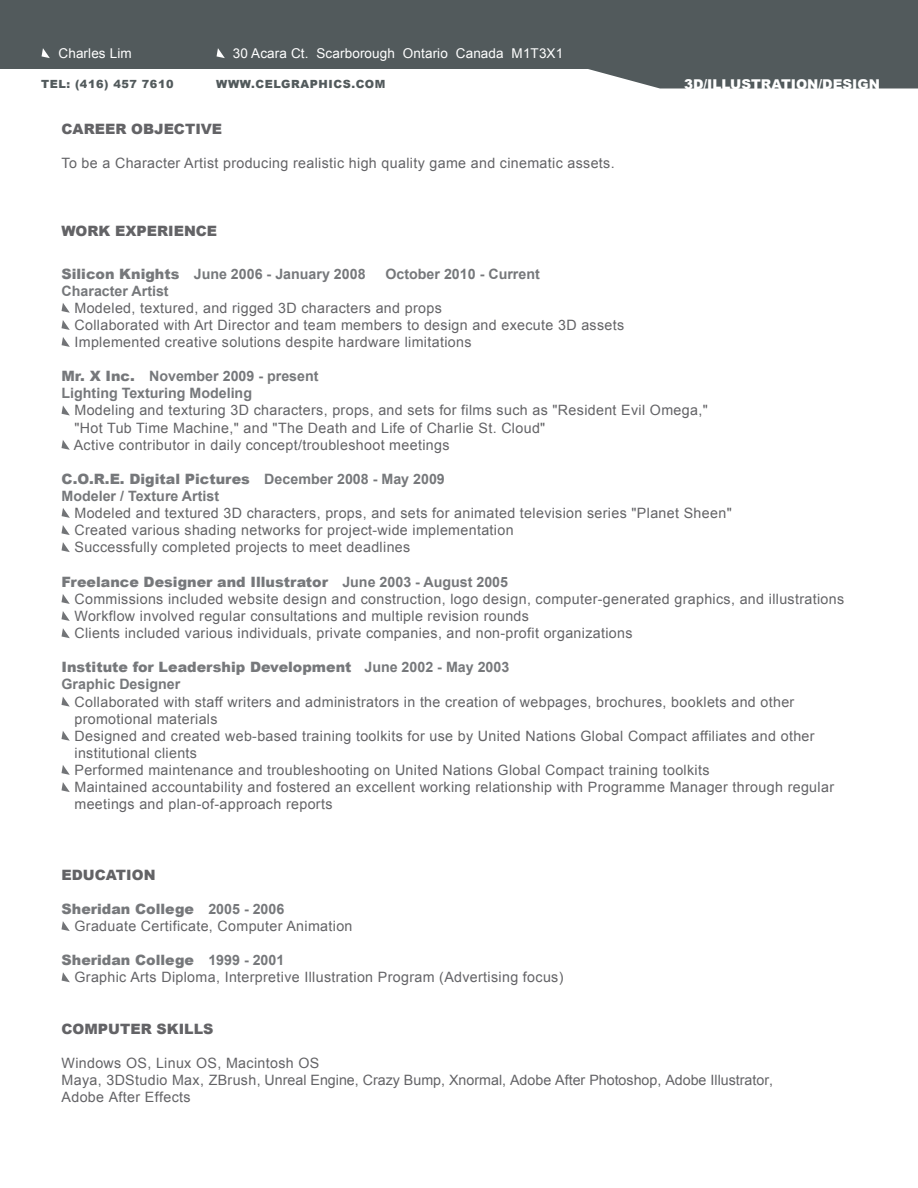
<style>
.page{position:relative;width:918px;height:1188px;background:#fff}
.page>*{position:absolute;margin:0;border:0;box-sizing:border-box;transform-origin:0 0}
.t1{font:14.25px/17.1px "Arial";letter-spacing:.025em;color:#636366}
.t2{font:700 14.25px/17.1px "Arial";color:#76787b}
.t3{font:14.25px/17.1px "Arial";color:#636366}
.t4{font:900 14.25px/17.1px "Arial";color:#76787b}
.t5{font:900 14.25px "Arial";color:#636366}
.t6{font:13.5px "Arial";letter-spacing:.01em;color:#fff}
.t7{font:900 13.5px "Arial";color:#fff}
.t8{font:900 11.25px "Arial";letter-spacing:.05em;color:#525a5c}
.s1{font-weight:900}
.s2{font-weight:900;color:#76787b}
.s3{font-weight:700;color:#76787b}
.s4{font-weight:700}
</style>
<div class="page">
<svg style="left:62px;top:440px;width:8px;height:10px"></svg>
<svg style="left:62px;top:405px;width:8px;height:10px"></svg>
<svg style="left:0;top:0;width:918px;height:88px;background:#6b7273"></svg>
<svg style="left:42px;top:48px;width:8px;height:10px"></svg>
<svg style="left:62px;top:303px;width:8px;height:10px"></svg>
<svg style="left:62px;top:320px;width:8px;height:10px"></svg>
<svg style="left:62px;top:337px;width:8px;height:10px"></svg>
<svg style="left:62px;top:921px;width:8px;height:10px"></svg>
<svg style="left:217px;top:48px;width:8px;height:10px"></svg>
<svg style="left:62px;top:542px;width:8px;height:10px"></svg>
<svg style="left:62px;top:525px;width:8px;height:10px"></svg>
<svg style="left:62px;top:508px;width:8px;height:10px"></svg>
<svg style="left:62px;top:972px;width:8px;height:10px"></svg>
<svg style="left:62px;top:594px;width:8px;height:10px"></svg>
<svg style="left:62px;top:611px;width:8px;height:10px"></svg>
<svg style="left:62px;top:628px;width:8px;height:10px"></svg>
<svg style="left:62px;top:697px;width:8px;height:10px"></svg>
<svg style="left:62px;top:731px;width:8px;height:10px"></svg>
<svg style="left:62px;top:765px;width:8px;height:10px"></svg>
<svg style="left:62px;top:782px;width:8px;height:10px"></svg>
<p class="t6" style="left:59px;top:44px;width:75px">Charles Lim</p>
<p class="t6" style="left:233px;top:44px;width:332px">30 Acara Ct. Scarborough Ontario Canada M1T3X1</p>
<p class="t8" style="left:41px;top:76px;width:134px">TEL: (416) 457 7610</p>
<p class="t8" style="left:216px;top:76px;width:171px">WWW.CELGRAPHICS.COM</p>
<p class="t7" style="left:684px;top:74px;width:197px">3D/ILLUSTRATION/DESIGN</p>
<p class="t5" style="left:62px;top:118px;width:162px">CAREER OBJECTIVE</p>
<p class="t1" style="left:62px;top:155px;width:555px">To be a Character Artist producing realistic high quality game and cinematic assets.</p>
<p class="t5" style="left:62px;top:221px;width:157px">WORK EXPERIENCE</p>
<p class="t2" style="left:62px;top:266px;width:306px"><span class="s1">Silicon Knights</span> June 2006 - January 2008</p>
<p class="t2" style="left:385px;top:266px;width:156px">October 2010 - Current</p>
<p class="t2" style="left:62px;top:283px;width:109px">Character Artist</p>
<p class="t1" style="left:74px;top:299px;width:551px">Modeled, textured, and rigged 3D characters and props<br>Collaborated with Art Director and team members to design and execute 3D assets<br>Implemented creative solutions despite hardware limitations</p>
<p class="t2" style="left:62px;top:368px;width:259px"><span class="s1">Mr. X Inc.</span> November 2009 - present<br>Lighting Texturing Modeling</p>
<p class="t1" style="left:74px;top:402px;width:636px">Modeling and texturing 3D characters, props, and sets for films such as "Resident Evil Omega," "Hot Tub Time Machine," and "The Death and Life of Charlie St. Cloud"<br>Active contributor in daily concept/troubleshoot meetings</p>
<p class="t2" style="left:62px;top:470px;width:385px"><span class="s1">C.O.R.E. Digital Pictures</span> December 2008 - May 2009<br>Modeler / Texture Artist</p>
<p class="t1" style="left:74px;top:504px;width:659px">Modeled and textured 3D characters, props, and sets for animated television series "Planet Sheen"<br>Created various shading networks for project-wide implementation<br>Successfully completed projects to meet deadlines</p>
<p class="t1" style="left:74px;top:573px;width:771px;text-indent:-13px"><span class="s2">Freelance Designer and Illustrator</span> <span class="s3">June 2003 - August 2005<br></span>Commissions included website design and construction, logo design, computer-generated graphics, and illustrations Workflow involved regular consultations and multiple revision rounds<br>Clients included various individuals, private companies, and non-profit organizations</p>
<p class="t4" style="left:62px;top:658px;width:449px">Institute for Leadership Development <span class="s4">June 2002 - May 2003<br>Graphic Designer</span></p>
<p class="t1" style="left:74px;top:693px;width:761px">Collaborated with staff writers and administrators in the creation of webpages, brochures, booklets and other promotional materials<br>Designed and created web-based training toolkits for use by United Nations Global Compact affiliates and other institutional clients<br>Performed maintenance and troubleshooting on United Nations Global Compact training toolkits<br>Maintained accountability and fostered an excellent working relationship with Programme Manager through regular meetings and plan-of-approach reports</p>
<p class="t5" style="left:62px;top:864px;width:96px">EDUCATION</p>
<p class="t1" style="left:75px;top:901px;width:280px;text-indent:-13px"><span class="s2">Sheridan College</span> <span class="s3">2005 - 2006<br></span>Graduate Certificate, Computer Animation</p>
<p class="t1" style="left:75px;top:952px;width:491px;text-indent:-13px"><span class="s2">Sheridan College</span> <span class="s3">1999 - 2001<br></span>Graphic Arts Diploma, Interpretive Illustration Program (Advertising focus)</p>
<p class="t5" style="left:62px;top:1018px;width:153px">COMPUTER SKILLS</p>
<p class="t3" style="left:62px;top:1054px;width:713px">Windows OS, Linux OS, Macintosh OS<br>Maya, 3DStudio Max, ZBrush, Unreal Engine, Crazy Bump, Xnormal, Adobe After Photoshop, Adobe Illustrator,<br>Adobe After Effects</p>
</div>
